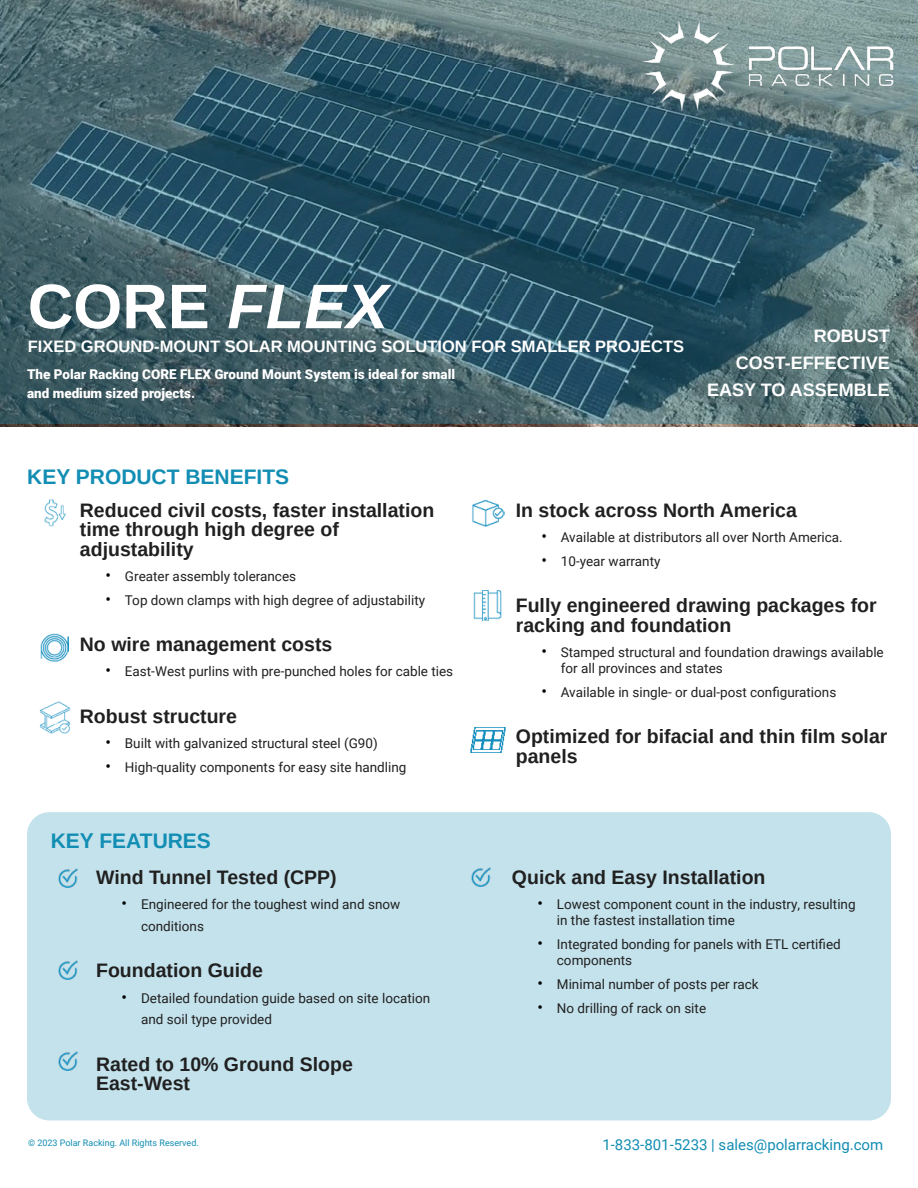
<style>
.page{position:relative;width:918px;height:1188px;background:#fff}
.page>*{position:absolute;margin:0;border:0;box-sizing:border-box;transform-origin:0 0}
.t1{font:700 63px "Arimo";color:#fff}
.t2{font:700 21px "Arimo";color:#128db3}
.t3{font:700 19.5px/19.5px "Arimo";color:#202020}
.t4{font:700 18px/27px "Arimo";color:#fff;text-align:right}
.t5{font:700 16.5px "Arimo";color:#fff}
.t6{font:15px "Roboto";color:#128db3}
.t7{font:13.5px/16.2px "Roboto";color:#202020}
.t8{font:900 13.5px/19.5px "Roboto";color:#fff}
.t9{font:9px "Roboto";color:#128db3}
.s1{font-style:italic}
.s2{font-size:16.5px;color:#000}
</style>
<div class="page">
<svg style="left:0;top:0;width:918px;height:424px;background:#3d606c"></svg>
<img style="left:638px;top:18px;width:258px;height:95px">
<img style="left:473px;top:591px;width:29px;height:30px">
<img style="left:470px;top:727px;width:36px;height:26px">
<img style="left:44px;top:499px;width:22px;height:28px">
<img style="left:39px;top:701px;width:32px;height:33px">
<img style="left:472px;top:499px;width:32px;height:28px">
<img style="left:41px;top:633px;width:28px;height:28px">
<div style="left:28px;top:813px;width:862px;height:307px;background:#c4e2ec;border-radius:22px"></div>
<div style="left:27px;top:812px;width:864px;height:308px;border:2px solid #128db3;border-radius:22px"></div>
<img style="left:58px;top:1051px;width:20px;height:20px">
<img style="left:58px;top:868px;width:20px;height:20px">
<img style="left:58px;top:960px;width:20px;height:20px">
<img style="left:471px;top:867px;width:20px;height:20px">
<h1 class="t1" style="left:28px;top:263px;width:362px">CORE <span class="s1">FLEX</span></h1>
<p class="t5" style="left:28px;top:335px;width:658px">FIXED GROUND-MOUNT SOLAR MOUNTING SOLUTION FOR SMALLER PROJECTS</p>
<p class="t8" style="left:27px;top:364px;width:430px">The Polar Racking CORE FLEX Ground Mount System is ideal for small and medium sized projects.</p>
<h3 class="t4" style="left:707px;top:323px;width:184px">ROBUST<br>COST-EFFECTIVE<br>EASY TO ASSEMBLE</h3>
<h2 class="t2" style="left:27px;top:462px;width:264px">KEY PRODUCT BENEFITS</h2>
<h3 class="t3" style="left:80px;top:501px;width:356px">Reduced civil costs, faster installation time through high degree of adjustability</h3>
<p class="t7" style="left:105px;top:568px;width:192px"><span class="s2">•</span> Greater assembly tolerances</p>
<p class="t7" style="left:105px;top:591px;width:321px"><span class="s2">•</span> Top down clamps with high degree of adjustability</p>
<h3 class="t3" style="left:80px;top:635px;width:254px">No wire management costs</h3>
<p class="t7" style="left:105px;top:663px;width:349px"><span class="s2">•</span> East-West purlins with pre-punched holes for cable ties</p>
<h3 class="t3" style="left:80px;top:707px;width:159px">Robust structure</h3>
<p class="t7" style="left:105px;top:735px;width:274px"><span class="s2">•</span> Built with galvanized structural steel (G90)</p>
<p class="t7" style="left:105px;top:758px;width:303px"><span class="s2">•</span> High-quality components for easy site handling</p>
<h2 class="t2" style="left:51px;top:826px;width:162px">KEY FEATURES</h2>
<h3 class="t3" style="left:96px;top:868px;width:242px">Wind Tunnel Tested (CPP)</h3>
<p class="t7" style="left:141px;top:893px;width:261px;line-height:21.6px;text-indent:-20px"><span class="s2">•</span> Engineered for the toughest wind and snow conditions</p>
<h3 class="t3" style="left:96px;top:961px;width:168px">Foundation Guide</h3>
<p class="t7" style="left:141px;top:986px;width:291px;line-height:21.6px;text-indent:-20px"><span class="s2">•</span> Detailed foundation guide based on site location and soil type provided</p>
<h3 class="t3" style="left:96px;top:1054px;width:258px">Rated to 10% Ground Slope<br>East-West</h3>
<p class="t9" style="left:28px;top:1137px;width:172px">© 2023 Polar Racking. All Rights Reserved.</p>
<h3 class="t3" style="left:516px;top:501px;width:283px">In stock across North America</h3>
<p class="t7" style="left:541px;top:529px;width:303px"><span class="s2">•</span> Available at distributors all over North America.</p>
<p class="t7" style="left:541px;top:552px;width:121px"><span class="s2">•</span> 10-year warranty</p>
<h3 class="t3" style="left:516px;top:596px;width:362px">Fully engineered drawing packages for racking and foundation</h3>
<p class="t7" style="left:561px;top:644px;width:324px;text-indent:-20px"><span class="s2">•</span> Stamped structural and foundation drawings available for all provinces and states</p>
<p class="t7" style="left:541px;top:683px;width:296px"><span class="s2">•</span> Available in single- or dual-post configurations</p>
<h3 class="t3" style="left:516px;top:727px;width:373px">Optimized for bifacial and thin film solar panels</h3>
<h3 class="t3" style="left:512px;top:868px;width:255px">Quick and Easy Installation</h3>
<p class="t7" style="left:557px;top:896px;width:300px;text-indent:-20px"><span class="s2">•</span> Lowest component count in the industry, resulting in the fastest installation time</p>
<p class="t7" style="left:557px;top:936px;width:285px;text-indent:-20px"><span class="s2">•</span> Integrated bonding for panels with ETL certified components</p>
<p class="t7" style="left:537px;top:976px;width:223px"><span class="s2">•</span> Minimal number of posts per rack</p>
<p class="t7" style="left:537px;top:999px;width:170px"><span class="s2">•</span> No drilling of rack on site</p>
<p class="t6" style="left:602px;top:1134px;width:282px">1-833-801-5233 | sales@polarracking.com</p>
</div>
